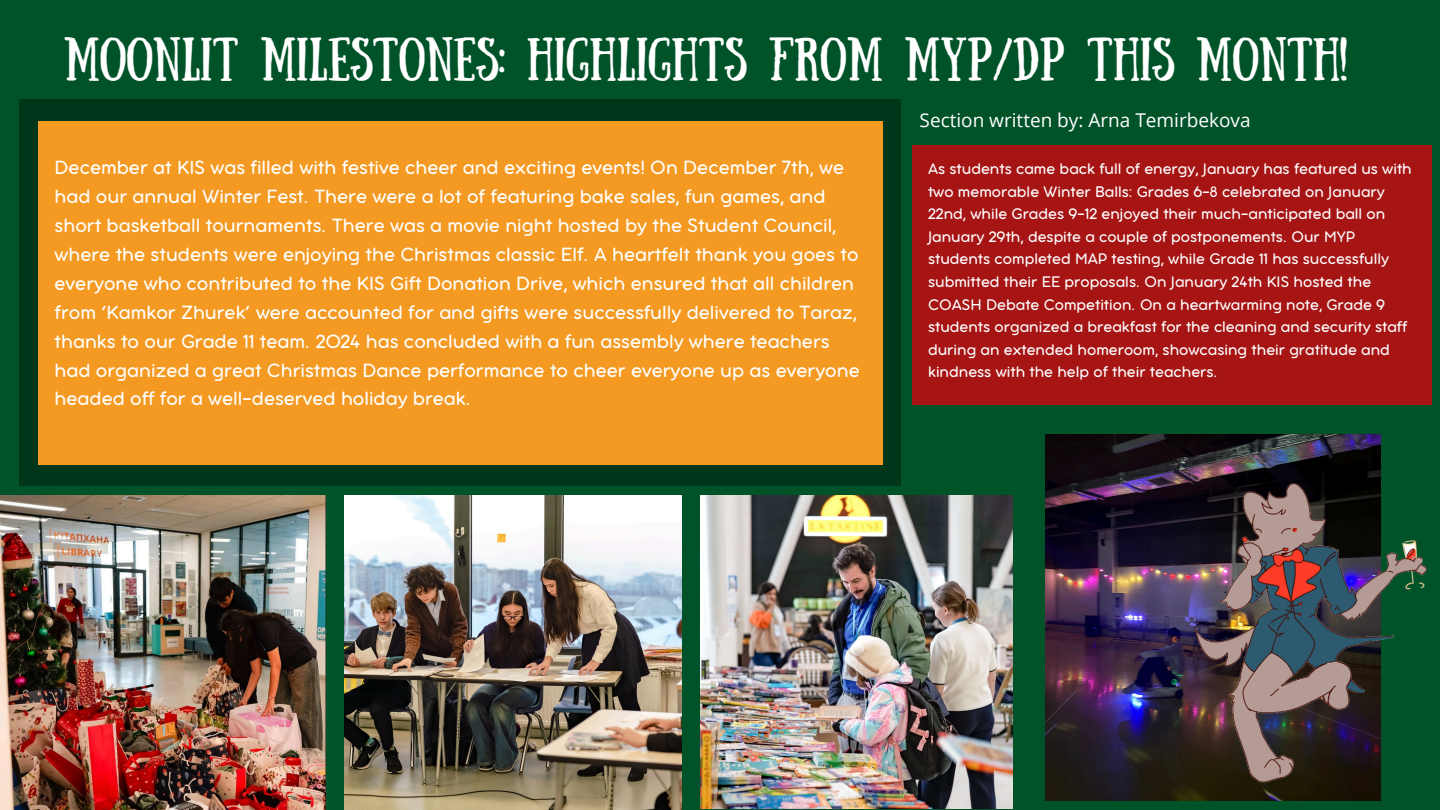
<style>
.page{position:relative;width:1440px;height:810px;background:#005228}
.page>*{position:absolute;margin:0;border:0;box-sizing:border-box;transform-origin:0 0}
.t1{font:43.5px "Sunday";color:#fff}
.t2{font:20.8px/28.9px "Aristotelica Pro Tx";color:#fff}
.t3{font:19px "Open Sans";color:#fff}
.t4{font:16.7px/22.6px "Aristotelica Pro Tx";color:#fff}
</style>
<div class="page">
<div style="left:912px;top:146px;width:519px;height:259px;background:#a61414"></div>
<div style="left:19px;top:99px;width:882px;height:387px;background:#00371b"></div>
<div style="left:38px;top:121px;width:844px;height:344px;background:#f49a22"></div>
<img style="left:0;top:496px;width:326px;height:314px">
<img style="left:344px;top:496px;width:338px;height:314px">
<img style="left:700px;top:496px;width:313px;height:313px">
<img style="left:1046px;top:434px;width:52px;height:366px">
<img style="left:1098px;top:434px;width:329px;height:367px">
<h2 class="t1" style="left:64px;top:28px;width:1285px">MOONLIT MILESTONES: HIGHLIGHTS FROM MYP/DP THIS MONTH!</h2>
<p class="t3" style="left:920px;top:107px;width:333px">Section written by: Arna Temirbekova</p>
<h1 class="t2" style="left:55px;top:155px;width:807px">December at KIS was filled with festive cheer and exciting events! On December 7th, we had our annual Winter Fest. There were a lot of featuring bake sales, fun games, and short basketball tournaments. There was a movie night hosted by the Student Council, where the students were enjoying the Christmas classic Elf. A heartfelt thank you goes to everyone who contributed to the KIS Gift Donation Drive, which ensured that all children from ‘Kamkor Zhurek’ were accounted for and gifts were successfully delivered to Taraz, thanks to our Grade 11 team. 2024 has concluded with a fun assembly where teachers had organized a great Christmas Dance performance to cheer everyone up as everyone headed off for a well-deserved holiday break.</h1>
<h2 class="t4" style="left:928px;top:159px;width:485px">As students came back full of energy, January has featured us with two memorable Winter Balls: Grades 6-8 celebrated on January 22nd, while Grades 9-12 enjoyed their much-anticipated ball on January 29th, despite a couple of postponements. Our MYP students completed MAP testing, while Grade 11 has successfully submitted their EE proposals. On January 24th KIS hosted the COASH Debate Competition. On a heartwarming note, Grade 9 students organized a breakfast for the cleaning and security staff during an extended homeroom, showcasing their gratitude and kindness with the help of their teachers.</h2>
</div>
